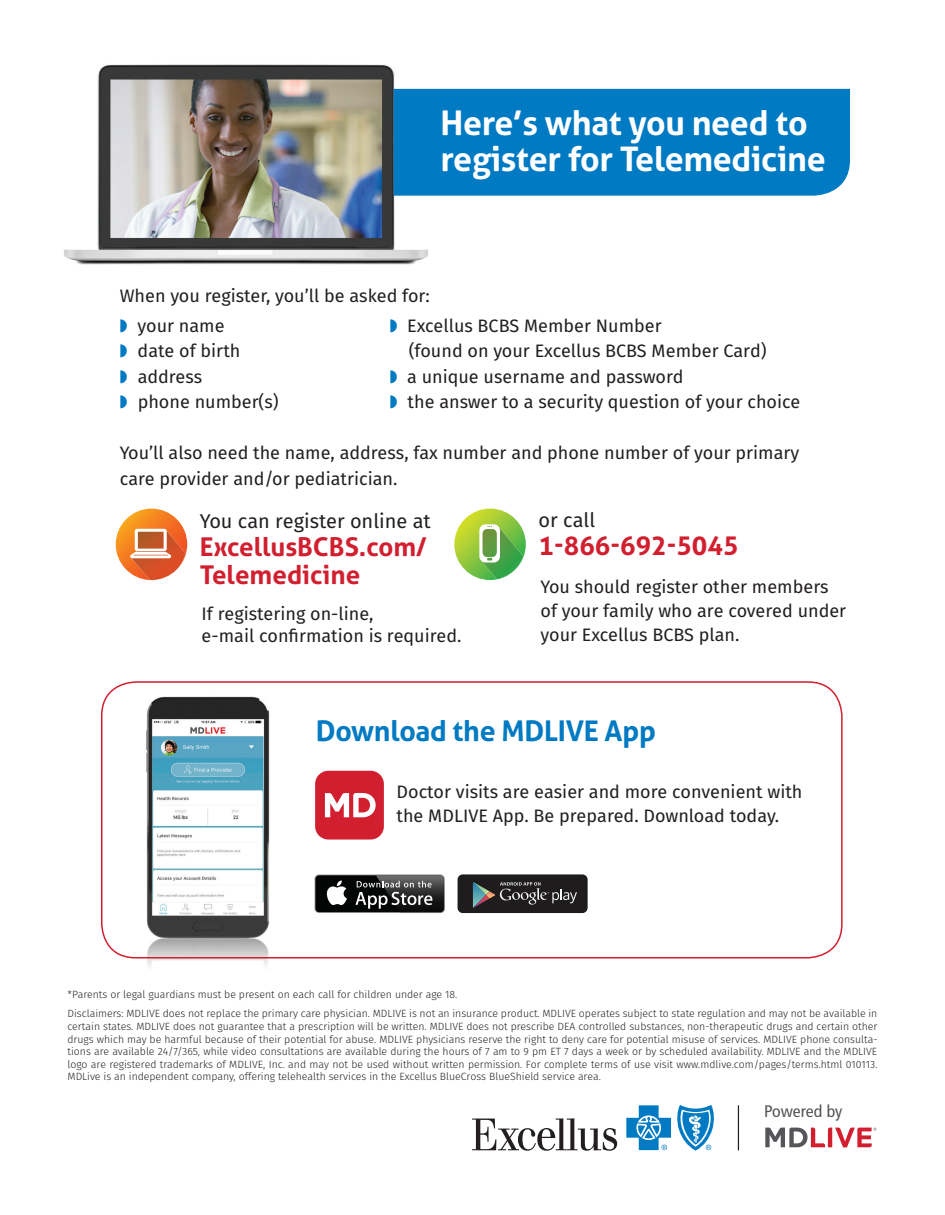
<style>
.page{position:relative;width:945px;height:1215px;background:#fff}
.page>*{position:absolute;margin:0;border:0;box-sizing:border-box;transform-origin:0 0}
.t1{font:700 33.9px/35.8px "Aller Typo";letter-spacing:-.01em;color:#fff}
.t2{font:700 28.5px "Aller Typo";letter-spacing:-.01em;color:#007ac2}
.t3{font:700 25.95px/28.8px "Aller Typo";color:#d21f2f}
.t4{font:19.95px "Fira Sans";color:#231f20}
.t5{font:18px/24px "Fira Sans";color:#231f20}
.t6{font:condensed 16.8px "Frutiger";color:#55565a;scale:1.06 1}
.t7{font:300 10.5px/12.6px "Fira Sans";color:#231f20}
</style>
<div class="page">
<img style="left:64px;top:64px;width:384px;height:201px">
<div style="left:394px;top:89px;width:456px;height:107px;background:#007ac2"></div>
<svg style="left:116px;top:509px;width:71px;height:72px"></svg>
<svg style="left:454px;top:509px;width:72px;height:71px"></svg>
<hr style="left:738px;top:1105px;width:1px;height:45px;background:#231f20">
<svg style="left:472px;top:1118px;width:145px;height:33px"></svg>
<svg style="left:626px;top:1105px;width:88px;height:46px"></svg>
<svg style="left:765px;top:1128px;width:112px;height:19px"></svg>
<img style="left:132px;top:696px;width:149px;height:271px">
<div style="left:101px;top:681px;width:742px;height:277px;border:2px solid #d21f2f;border-radius:34px"></div>
<div style="left:315px;top:771px;width:69px;height:69px;background:#d21f2f;border-radius:13px"></div>
<svg style="left:325px;top:793px;width:51px;height:24px"></svg>
<svg style="left:315px;top:874px;width:130px;height:39px"></svg>
<div style="left:315px;top:875px;width:129px;height:37px;background:#040605;border-radius:4px"></div>
<svg style="left:326px;top:880px;width:21px;height:25px"></svg>
<img style="left:375px;top:874px;width:70px;height:39px">
<img style="left:376px;top:875px;width:68px;height:37px">
<svg style="left:355px;top:881px;width:77px;height:28px"></svg>
<div style="left:458px;top:874px;width:130px;height:39px;background:#1f1c1d;border-radius:5px"></div>
<svg style="left:473px;top:882px;width:104px;height:26px"></svg>
<h1 class="t1" style="left:441px;top:105px;width:387px">Here’s what you need to register for Telemedicine</h1>
<h3 class="t5" style="left:138px;top:281px;width:294px;line-height:29.8px;text-indent:-18px">When you register, you’ll be asked for: your name</h3>
<h3 class="t5" style="left:407px;top:314px;width:256px">Excellus BCBS Member Number</h3>
<h3 class="t5" style="left:138px;top:339px;width:104px">date of birth</h3>
<h3 class="t5" style="left:409px;top:339px;width:359px">(found on your Excellus BCBS Member Card)</h3>
<h3 class="t5" style="left:138px;top:365px;width:66px">address</h3>
<h3 class="t5" style="left:407px;top:365px;width:278px">a unique username and password</h3>
<h3 class="t5" style="left:138px;top:390px;width:143px">phone number(s)</h3>
<h3 class="t5" style="left:408px;top:390px;width:394px">the answer to a security question of your choice</h3>
<h3 class="t5" style="left:120px;top:440px;width:681px;line-height:25.5px">You’ll also need the name, address, fax number and phone number of your primary care provider and/or pediatrician.</h3>
<h3 class="t4" style="left:200px;top:507px;width:232px">You can register online at</h3>
<h3 class="t3" style="left:200px;top:532px;width:228px">ExcellusBCBS.com/<br>Telemedicine</h3>
<h3 class="t5" style="left:202px;top:602px;width:261px;line-height:22.5px">If registering on-line,<br>e-mail confirmation is required.</h3>
<h3 class="t4" style="left:539px;top:506px;width:58px">or call</h3>
<h3 class="t3" style="left:539px;top:531px;width:202px">1-866-692-5045</h3>
<h3 class="t5" style="left:541px;top:575px;width:307px">You should register other members of your family who are covered under your Excellus BCBS plan.</h3>
<h2 class="t2" style="left:316px;top:713px;width:342px">Download the MDLIVE App</h2>
<h3 class="t5" style="left:397px;top:780px;width:407px">Doctor visits are easier and more convenient with the MDLIVE App. Be prepared. Download today.</h3>
<p class="t7" style="left:68px;top:985px;width:811px;line-height:19.4px">*Parents or legal guardians must be present on each call for children under age 18.<br>Disclaimers: MDLIVE does not replace the primary care physician. MDLIVE is not an insurance product. MDLIVE operates subject to state regulation and may not be available in</p>
<p class="t7" style="left:68px;top:1020px;width:812px;text-align:justify">certain states. MDLIVE does not guarantee that a prescription will be written. MDLIVE does not prescribe DEA controlled substances, non-therapeutic drugs and certain other drugs which may be harmful because of their potential for abuse. MDLIVE physicians reserve the right to deny care for potential misuse of services. MDLIVE phone consulta&shy;tions are available 24/7/365, while video consultations are available during the hours of 7 am to 9 pm ET 7 days a week or by scheduled availability. MDLIVE and the MDLIVE logo are registered trademarks of MDLIVE, Inc. and may not be used without written permission. For complete terms of use visit www.mdlive.com/pages/terms.html 010113.<br>MDLive is an independent company, offering telehealth services in the Excellus BlueCross BlueShield service area.</p>
<h3 class="t6" style="left:764px;top:1102px;width:75px">Powered by</h3>
</div>
